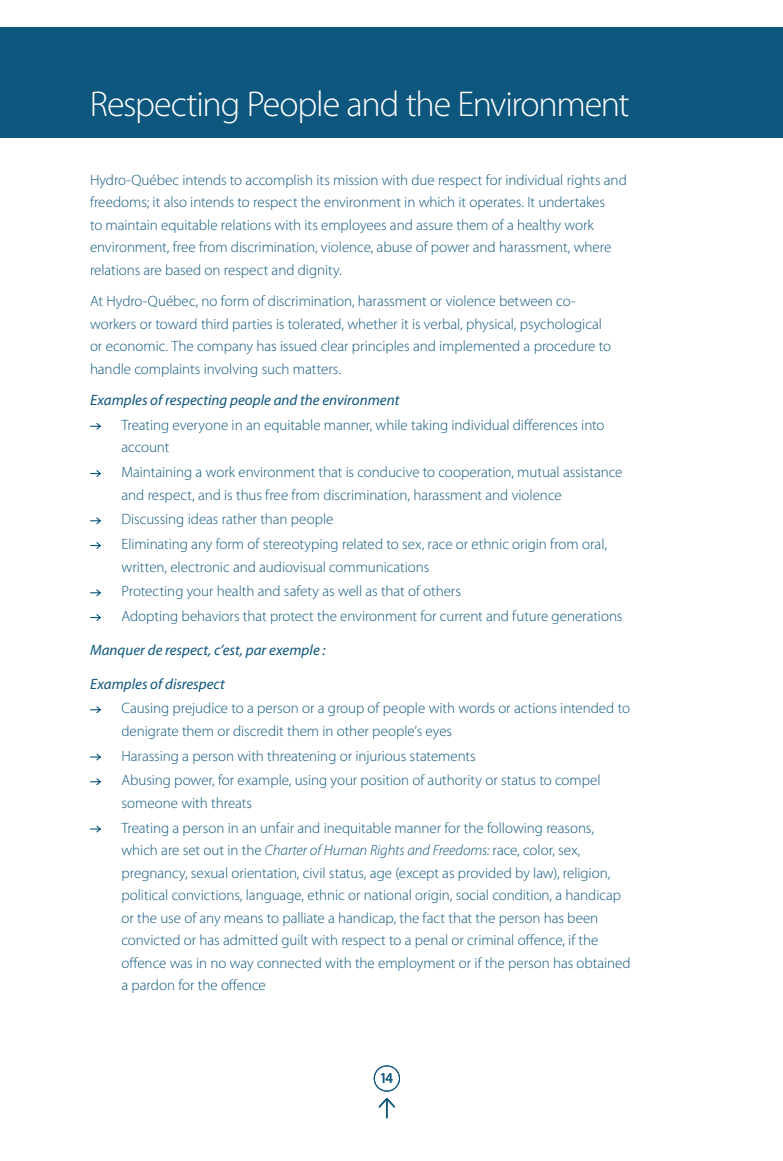
<style>
.page{position:relative;width:783px;height:1161px;background:#fff}
.page>*{position:absolute;margin:0;border:0;box-sizing:border-box;transform-origin:0 0}
.A__T1{font:300 36px "Myriad Pro";letter-spacing:-.035em;color:#fff}
.A__bullet{font:300 15px/22.5px "Myriad Pro";letter-spacing:-.005em;color:#0d567d}
.A__texte_courant{font:300 15px/22.5px "Myriad Pro";letter-spacing:-.005em;color:#0d567d}
.A__T3{font:italic 15px "Myriad Pro";color:#0d567d}
.t1{font:15px "Myriad Pro";color:#0d567d}
.s1{font-style:italic}
</style>
<div class="page">
<svg style="left:378px;top:1098px;width:17px;height:21px"></svg>
<div style="left:374px;top:1065px;width:26px;height:27px;border:1px solid #0d567d;border-radius:50%"></div>
<div style="left:0;top:27px;width:783px;height:111px;background:#0d567d"></div>
<svg style="left:90px;top:423px;width:11px;height:7px"></svg>
<svg style="left:90px;top:470px;width:11px;height:7px"></svg>
<svg style="left:90px;top:517px;width:11px;height:8px"></svg>
<svg style="left:90px;top:542px;width:11px;height:7px"></svg>
<svg style="left:90px;top:589px;width:11px;height:8px"></svg>
<svg style="left:90px;top:614px;width:11px;height:7px"></svg>
<svg style="left:90px;top:706px;width:11px;height:8px"></svg>
<svg style="left:90px;top:753px;width:11px;height:8px"></svg>
<svg style="left:90px;top:778px;width:11px;height:8px"></svg>
<svg style="left:90px;top:825px;width:11px;height:8px"></svg>
<p class="A__T1" style="left:90px;top:83px;width:541px">Respecting People and the Environment</p>
<p class="A__texte_courant" style="left:90px;top:168px;width:538px">Hydro-Québec intends to accomplish its mission with due respect for individual rights and freedoms; it also intends to respect the environment in which it operates. It undertakes<br>to maintain equitable relations with its employees and assure them of a healthy work environment, free from discrimination, violence, abuse of power and harassment, where relations are based on respect and dignity.</p>
<p class="A__texte_courant" style="left:90px;top:290px;width:523px">At Hydro-Québec, no form of discrimination, harassment or violence between co&shy;workers or toward third parties is tolerated, whether it is verbal, physical, psychological or economic. The company has issued clear principles and implemented a procedure to handle complaints involving such matters.</p>
<p class="A__T3" style="left:90px;top:391px;width:311px">Examples of respecting people and the environment</p>
<p class="A__bullet" style="left:122px;top:413px;width:485px">Treating everyone in an equitable manner, while taking individual differences into account</p>
<p class="A__bullet" style="left:122px;top:461px;width:503px">Maintaining a work environment that is conducive to cooperation, mutual assistance and respect, and is thus free from discrimination, harassment and violence</p>
<p class="A__bullet" style="left:122px;top:508px;width:213px">Discussing ideas rather than people</p>
<p class="A__bullet" style="left:122px;top:533px;width:487px">Eliminating any form of stereotyping related to sex, race or ethnic origin from oral, written, electronic and audiovisual communications</p>
<p class="A__bullet" style="left:122px;top:580px;width:341px">Protecting your health and safety as well as that of others</p>
<p class="A__bullet" style="left:122px;top:605px;width:502px">Adopting behaviors that protect the environment for current and future generations</p>
<p class="A__T3" style="left:90px;top:640px;width:237px">Manquer de respect, c’est, par exemple :</p>
<p class="A__T3" style="left:90px;top:674px;width:136px">Examples of disrespect</p>
<p class="A__bullet" style="left:122px;top:697px;width:510px">Causing prejudice to a person or a group of people with words or actions intended to denigrate them or discredit them in other people’s eyes</p>
<p class="A__bullet" style="left:122px;top:744px;width:356px">Harassing a person with threatening or injurious statements</p>
<p class="A__bullet" style="left:122px;top:769px;width:481px">Abusing power, for example, using your position of authority or status to compel someone with threats</p>
<p class="A__bullet" style="left:122px;top:816px;width:511px">Treating a person in an unfair and inequitable manner for the following reasons, which are set out in the <span class="s1">Charter of Human Rights and Freedoms:</span> race, color, sex, pregnancy, sexual orientation, civil status, age (except as provided by law), religion, political convictions, language, ethnic or national origin, social condition, a handicap or the use of any means to palliate a handicap, the fact that the person has been convicted or has admitted guilt with respect to a penal or criminal offence, if the offence was in no way connected with the employment or if the person has obtained a pardon for the offence</p>
<p class="t1" style="left:381px;top:1069px;width:14px">14</p>
</div>
